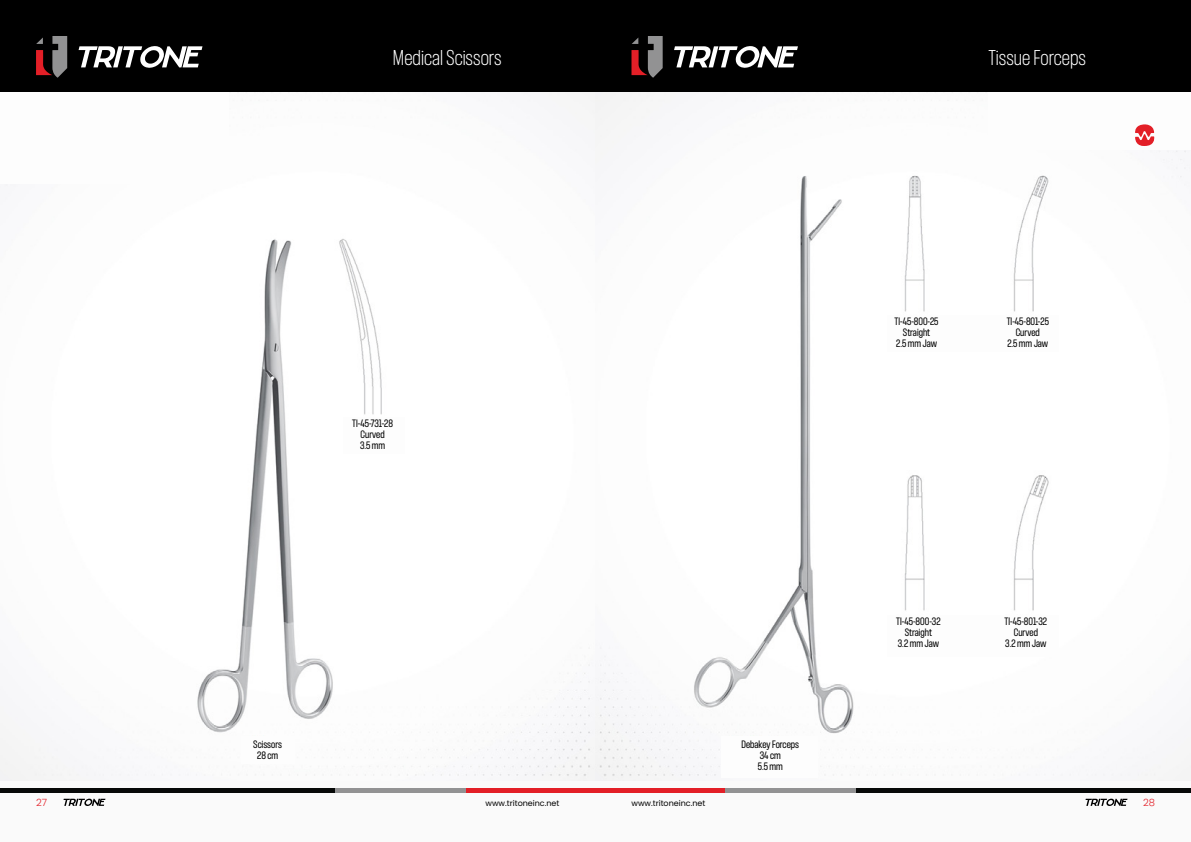
<style>
.page{position:relative;width:1191px;height:842px;background:#fff}
.page>*{position:absolute;margin:0;border:0;box-sizing:border-box;transform-origin:0 0}
.t1{font:100 20px "F37 Judge";color:#fff}
.t2{font:10px/11px "F37 Judge";color:#000;text-align:center}
.t3{font:300 10px "Poppins";color:#e31f27}
.t4{font:8px "Poppins";color:#000}
</style>
<div class="page">
<img style="left:0;top:92px;width:1191px;height:689px">
<div style="left:0;top:781px;width:1191px;height:61px;background:#fafafa"></div>
<div style="left:241px;top:736px;width:53px;height:28px;background:#fdfdfd"></div>
<div style="left:343px;top:417px;width:61px;height:37px;background:#fdfdfd"></div>
<div style="left:0;top:78px;width:228px;height:106px;background:#fdfdfd"></div>
<div style="left:721px;top:736px;width:97px;height:42px;background:#fdfdfd"></div>
<div style="left:887px;top:615px;width:171px;height:42px;background:#fdfdfd"></div>
<div style="left:887px;top:315px;width:171px;height:37px;background:#fdfdfd"></div>
<div style="left:988px;top:78px;width:203px;height:72px;background:#fdfdfd"></div>
<svg style="left:1135px;top:124px;width:19px;height:22px"></svg>
<hr style="left:0;top:788px;width:335px;height:4px;background:#070908">
<hr style="left:335px;top:788px;width:131px;height:4px;background:#929293">
<hr style="left:466px;top:788px;width:129px;height:4px;background:#e31f27">
<svg style="left:63px;top:798px;width:42px;height:8px"></svg>
<svg style="left:1085px;top:798px;width:42px;height:8px"></svg>
<hr style="left:855px;top:788px;width:336px;height:4px;background:#070908">
<hr style="left:724px;top:788px;width:131px;height:4px;background:#929293">
<hr style="left:595px;top:788px;width:129px;height:4px;background:#e31f27">
<div style="left:0;top:0;width:595px;height:92px;background:#000"></div>
<div style="left:595px;top:0;width:596px;height:92px;background:#000"></div>
<svg style="left:79px;top:46px;width:123px;height:22px"></svg>
<svg style="left:36px;top:36px;width:31px;height:42px"></svg>
<svg style="left:674px;top:46px;width:124px;height:22px"></svg>
<svg style="left:631px;top:36px;width:31px;height:42px"></svg>
<h1 class="t1" style="left:393px;top:43px;width:110px">Medical Scissors</h1>
<h1 class="t1" style="left:988px;top:43px;width:99px">Tissue Forceps</h1>
<p class="t2" style="left:352px;top:417px;width:42px">TI-45-731-28<br>Curved<br>3.5 mm</p>
<p class="t2" style="left:253px;top:739px;width:30px">Scissors<br>28 cm</p>
<p class="t2" style="left:894px;top:315px;width:45px">TI-45-800-25<br>Straight<br>2.5 mm Jaw</p>
<p class="t2" style="left:1006px;top:315px;width:44px">TI-45-801-25<br>Curved<br>2.5 mm Jaw</p>
<p class="t2" style="left:741px;top:739px;width:59px">Debakey Forceps<br>34 cm<br>5.5 mm</p>
<p class="t2" style="left:896px;top:615px;width:46px">TI-45-800-32<br>Straight<br>3.2 mm Jaw</p>
<p class="t2" style="left:1004px;top:615px;width:44px">TI-45-801-32<br>Curved<br>3.2 mm Jaw</p>
<p class="t3" style="left:36px;top:797px;width:13px">27</p>
<p class="t4" style="left:485px;top:798px;width:75px">www.tritoneinc.net</p>
<p class="t4" style="left:631px;top:798px;width:75px">www.tritoneinc.net</p>
<p class="t3" style="left:1143px;top:797px;width:13px">28</p>
</div>
